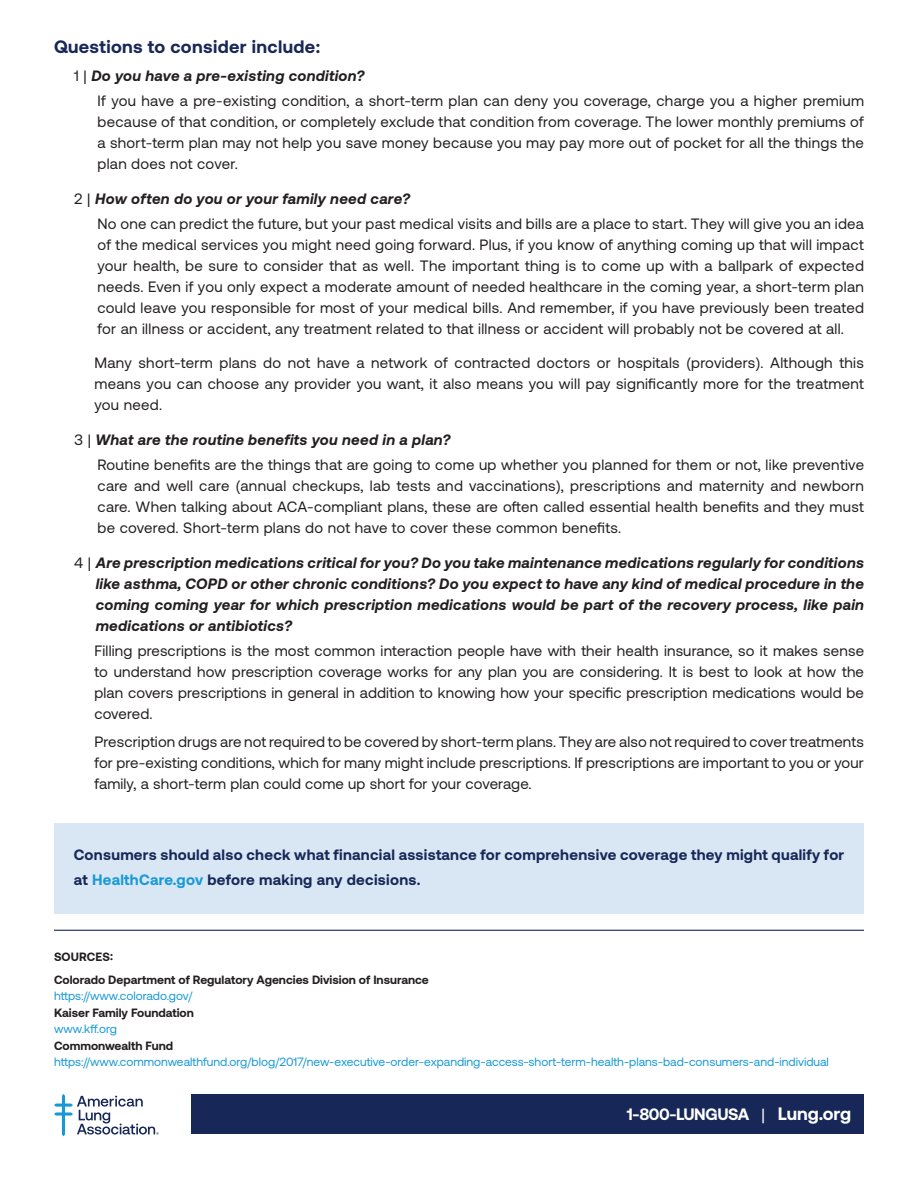
<style>
.page{position:relative;width:918px;height:1188px;background:#fff}
.page>*{position:absolute;margin:0;border:0;box-sizing:border-box;transform-origin:0 0}
.t1{font:700 18px "Aeonik";letter-spacing:.02em;color:#172757}
.t2{font:700 16.5px "Aeonik";letter-spacing:-.025em;color:#fff}
.t3{font:15px/21px "Aeonik";letter-spacing:.02em;color:#231f20;text-align:justify}
.t4{font:italic 700 15px/21px "Aeonik";letter-spacing:.02em;color:#231f20;text-align:justify}
.t5{font:700 15px/25.5px "Aeonik";letter-spacing:.02em;color:#172757}
.t6{font:12px "Aeonik";color:#1899d6}
.t7{font:700 12px/23.2px "Aeonik";color:#231f20}
.s1{font-weight:700;font-style:italic}
.s2{font-weight:400;font-style:normal}
.s3{color:#1899d6}
.s4{font-weight:400;font-size:16.2px}
.s5{font-size:18px}
</style>
<div class="page">
<div style="left:54px;top:824px;width:810px;height:90px;background:#d9e6f4"></div>
<div style="left:191px;top:1094px;width:673px;height:40px;background:#172757"></div>
<hr style="left:54px;top:930px;width:810px;height:1px;background:#172757">
<svg style="left:54px;top:1094px;width:105px;height:42px"></svg>
<p class="t1" style="left:54px;top:36px;width:268px">Questions to consider include:</p>
<p class="t3" style="left:98px;top:63px;width:768px;line-height:25.3px;text-indent:-23px">1 | <span class="s1">Do you have a pre-existing condition?<br></span>If you have a pre-existing condition, a short-term plan can deny you coverage, charge you a higher premium</p>
<p class="t3" style="left:98px;top:111px;width:768px">because of that condition, or completely exclude that condition from coverage. The lower monthly premiums of a short-term plan may not help you save money because you may pay more out of pocket for all the things the plan does not cover.</p>
<p class="t3" style="left:98px;top:186px;width:768px;line-height:25.3px;text-indent:-23px">2 | <span class="s1">How often do you or your family need care?<br></span>No one can predict the future, but your past medical visits and bills are a place to start. They will give you an idea</p>
<p class="t3" style="left:98px;top:234px;width:768px">of the medical services you might need going forward. Plus, if you know of anything coming up that will impact your health, be sure to consider that as well. The important thing is to come up with a ballpark of expected needs. Even if you only expect a moderate amount of needed healthcare in the coming year, a short-term plan could leave you responsible for most of your medical bills. And remember, if you have previously been treated for an illness or accident, any treatment related to that illness or accident will probably not be covered at all.</p>
<p class="t3" style="left:94px;top:353px;width:771px">Many short-term plans do not have a network of contracted doctors or hospitals (providers). Although this means you can choose any provider you want, it also means you will pay significantly more for the treatment you need.</p>
<p class="t3" style="left:98px;top:427px;width:768px;line-height:25.3px;text-indent:-23px">3 | <span class="s1">What are the routine benefits you need in a plan?<br></span>Routine benefits are the things that are going to come up whether you planned for them or not, like preventive</p>
<p class="t3" style="left:98px;top:476px;width:768px">care and well care (annual checkups, lab tests and vaccinations), prescriptions and maternity and newborn care. When talking about ACA-compliant plans, these are often called essential health benefits and they must be covered. Short-term plans do not have to cover these common benefits.</p>
<p class="t4" style="left:96px;top:552px;width:770px;text-indent:-21px"><span class="s2">4 |</span> Are prescription medications critical for you? Do you take maintenance medications regularly for conditions like asthma, COPD or other chronic conditions? Do you expect to have any kind of medical procedure in the coming coming year for which prescription medications would be part of the recovery process, like pain medications or antibiotics?</p>
<p class="t3" style="left:94px;top:640px;width:771px">Filling prescriptions is the most common interaction people have with their health insurance, so it makes sense to understand how prescription coverage works for any plan you are considering. It is best to look at how the plan covers prescriptions in general in addition to knowing how your specific prescription medications would be covered.</p>
<p class="t3" style="left:94px;top:731px;width:771px">Prescription drugs are not required to be covered by short-term plans. They are also not required to cover treatments for pre-existing conditions, which for many might include prescriptions. If prescriptions are important to you or your family, a short-term plan could come up short for your coverage.</p>
<p class="t5" style="left:74px;top:842px;width:772px">Consumers should also check what financial assistance for comprehensive coverage they might qualify for at <span class="s3">HealthCare.gov</span> before making any decisions.</p>
<p class="t7" style="left:54px;top:945px;width:376px">SOURCES:<br>Colorado Department of Regulatory Agencies Division of Insurance</p>
<p class="t6" style="left:54px;top:990px;width:140px">https://www.colorado.gov/</p>
<p class="t7" style="left:54px;top:1001px;width:141px">Kaiser Family Foundation</p>
<p class="t6" style="left:54px;top:1023px;width:64px">www.kff.org</p>
<p class="t7" style="left:54px;top:1034px;width:121px">Commonwealth Fund</p>
<p class="t6" style="left:54px;top:1056px;width:776px">https://www.commonwealthfund.org/blog/2017/new-executive-order-expanding-access-short-term-health-plans-bad-consumers-and-individual</p>
<p class="t2" style="left:627px;top:1104px;width:226px">1-800-LUNGUSA <span class="s4">|</span> <span class="s5">Lung.org</span></p>
</div>
